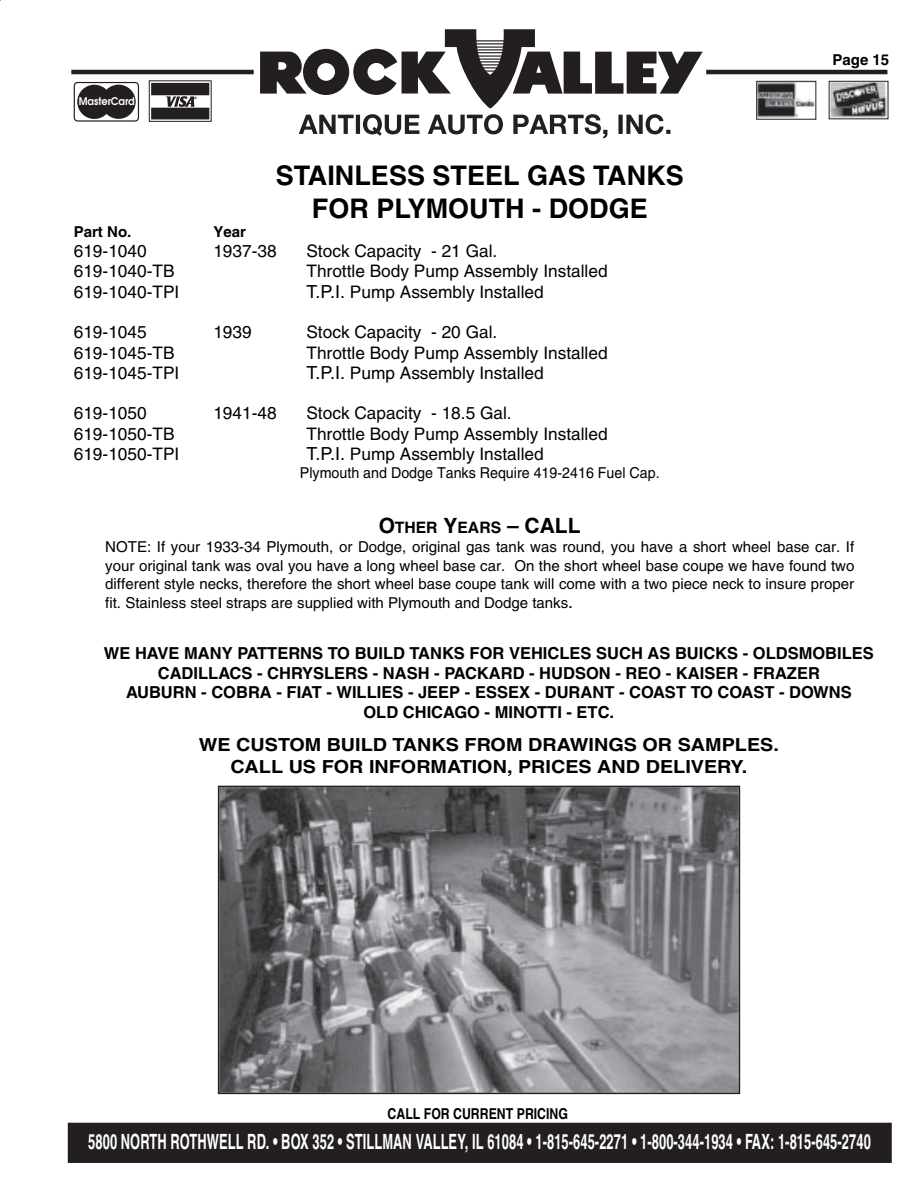
<style>
.page{position:relative;width:917px;height:1188px;background:#fff}
.page>*{position:absolute;margin:0;border:0;box-sizing:border-box;transform-origin:0 0}
.t1{font:700 27px/33px "Helvetica";color:#000;text-align:center}
.t2{font:700 21px "Helvetica";letter-spacing:.005em;color:#fff;scale:.61 1}
.t3{font:700 18px/22.5px "Helvetica";color:#000;text-align:center;scale:1.1 1}
.t4{font:17.25px "Helvetica";color:#000}
.t5{font:700 16.5px/19.5px "Helvetica";color:#000;text-align:center}
.t6{font:700 15.75px "Helvetica";color:#000}
.t7{font:15px/18.8px "Helvetica";color:#000;text-align:justify}
.t8{font:15px "Helvetica";color:#000;scale:.95 1}
.t9{font:700 condensed 15px "Helvetica";color:#000}
.t10{font:700 15px "Helvetica";color:#000}
.t11{font:600 10.5px "Avant Garde";color:#fff;scale:.94 1}
.t12{font:700 3px "Helvetica";color:#000}
.s1{font-size:18px}
.s2{font-size:21px}
</style>
<div class="page">
<svg style="left:71px;top:29px;width:818px;height:109px"></svg>
<div style="left:68px;top:1122px;width:823px;height:40px;background:#231f20"></div>
<img style="left:758px;top:83px;width:56px;height:35px">
<div style="left:756px;top:81px;width:60px;height:39px;border:1px solid #231f20"></div>
<img style="left:830px;top:83px;width:56px;height:34px">
<div style="left:828px;top:81px;width:60px;height:38px;border:1px solid #231f20"></div>
<img style="left:221px;top:788px;width:516px;height:302px">
<div style="left:218px;top:785px;width:522px;height:308px;border:2px solid #231f20"></div>
<p class="t11" style="left:79px;top:95px;width:61px">MasterCard</p>
<p class="t12" style="left:194px;top:96px;width:4px">®</p>
<h1 class="t1" style="left:276px;top:159px;width:409px">STAINLESS STEEL GAS TANKS<br>FOR PLYMOUTH - DODGE</h1>
<p class="t10" style="left:832px;top:51px;width:58px">Page 15</p>
<p class="t10" style="left:74px;top:222px;width:59px">Part No.</p>
<p class="t10" style="left:213px;top:222px;width:34px">Year</p>
<p class="t4" style="left:74px;top:241px;width:74px">619-1040</p>
<p class="t4" style="left:213px;top:241px;width:65px">1937-38</p>
<p class="t4" style="left:306px;top:241px;width:192px">Stock Capacity - 21 Gal.</p>
<p class="t4" style="left:74px;top:261px;width:102px">619-1040-TB</p>
<p class="t4" style="left:306px;top:261px;width:303px">Throttle Body Pump Assembly Installed</p>
<p class="t4" style="left:74px;top:281px;width:107px">619-1040-TPI</p>
<p class="t4" style="left:306px;top:281px;width:239px"><span class="s1">T.P.I.</span> Pump Assembly Installed</p>
<p class="t4" style="left:74px;top:322px;width:74px">619-1045</p>
<p class="t4" style="left:213px;top:322px;width:40px">1939</p>
<p class="t4" style="left:306px;top:322px;width:192px">Stock Capacity - 20 Gal.</p>
<p class="t4" style="left:74px;top:342px;width:102px">619-1045-TB</p>
<p class="t4" style="left:306px;top:342px;width:303px">Throttle Body Pump Assembly Installed</p>
<p class="t4" style="left:74px;top:362px;width:107px">619-1045-TPI</p>
<p class="t4" style="left:306px;top:362px;width:239px"><span class="s1">T.P.I.</span> Pump Assembly Installed</p>
<p class="t4" style="left:74px;top:403px;width:74px">619-1050</p>
<p class="t4" style="left:213px;top:403px;width:65px">1941-48</p>
<p class="t4" style="left:306px;top:403px;width:207px">Stock Capacity - 18.5 Gal.</p>
<p class="t4" style="left:74px;top:423px;width:102px">619-1050-TB</p>
<p class="t4" style="left:306px;top:423px;width:303px">Throttle Body Pump Assembly Installed</p>
<p class="t4" style="left:74px;top:443px;width:107px">619-1050-TPI</p>
<p class="t4" style="left:306px;top:443px;width:239px"><span class="s1">T.P.I.</span> Pump Assembly Installed</p>
<p class="t8" style="left:300px;top:464px;width:380px">Plymouth and Dodge Tanks Require 419-2416 Fuel Cap.</p>
<p class="t6" style="left:379px;top:518px;width:203px"><span class="s2">O</span>THER <span class="s2">Y</span>EARS <span class="s2">– CALL</span></p>
<p class="t7" style="left:105px;top:537px;width:750px">NOTE: If your 1933-34 Plymouth, or Dodge, original gas tank was round, you have a short wheel base car. If your original tank was oval you have a long wheel base car. On the short wheel base coupe we have found two different style necks, therefore the short wheel base coupe tank will come with a two piece neck to insure proper fit. Stainless steel straps are supplied with Plymouth and Dodge tanks<span class="s1">.</span></p>
<p class="t5" style="left:104px;top:643px;width:771px">WE HAVE MANY PATTERNS TO BUILD TANKS FOR VEHICLES SUCH AS BUICKS - OLDSMOBILES CADILLACS - CHRYSLERS - NASH - PACKARD - HUDSON - REO - KAISER - FRAZER<br>AUBURN - COBRA - FIAT - WILLIES - JEEP - ESSEX - DURANT - COAST TO COAST - DOWNS<br>OLD CHICAGO - MINOTTI - ETC.</p>
<p class="t3" style="left:199px;top:732px;width:529px">WE CUSTOM BUILD TANKS FROM DRAWINGS OR SAMPLES.<br>CALL US FOR INFORMATION, PRICES AND DELIVERY.</p>
<p class="t9" style="left:387px;top:1104px;width:182px">CALL FOR CURRENT PRICING</p>
<p class="t2" style="left:88px;top:1128px;width:1284px">5800 NORTH ROTHWELL RD. • BOX 352 • STILLMAN VALLEY, IL 61084 • 1-815-645-2271 • 1-800-344-1934 • FAX: 1-815-645-2740</p>
</div>
